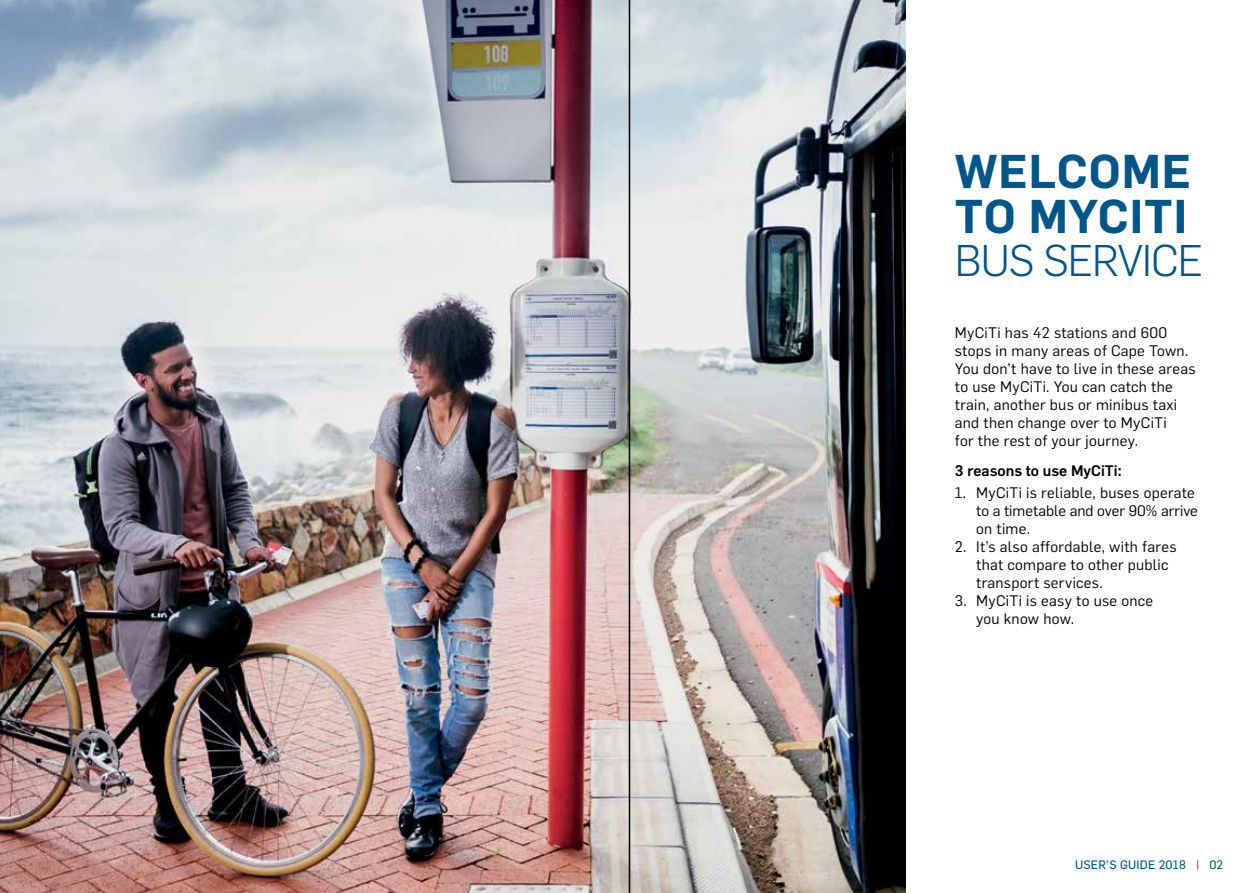
<style>
.page{position:relative;width:1259px;height:893px;background:#fff}
.page>*{position:absolute;margin:0;border:0;box-sizing:border-box;transform-origin:0 0}
.t1{font:600 46.5px/45px "Flama";letter-spacing:.02em;color:#005689}
.t2{font:300 43.5px "Flama";letter-spacing:-.02em;color:#005689}
.t3{font:15px/18px "Flama";letter-spacing:.02em;color:#000}
.t4{font:500 15px "Flama";color:#000}
.t5{font:12px "Flama Basic";letter-spacing:.02em;color:#005689}
.s1{color:#da1a32}
</style>
<div class="page">
<img style="left:0;top:0;width:906px;height:893px">
<hr style="left:629px;top:0;width:1px;height:893px;background:#000">
<h1 class="t1" style="left:955px;top:145px;width:238px">WELCOME<br>TO MYCITI</h1>
<h2 class="t2" style="left:955px;top:231px;width:250px">BUS SERVICE</h2>
<p class="t3" style="left:955px;top:323px;width:242px">MyCiTi has 42 stations and 600 stops in many areas of Cape Town.<br>You don’t have to live in these areas to use MyCiTi. You can catch the train, another bus or minibus taxi and then change over to MyCiTi<br>for the rest of your journey.</p>
<p class="t4" style="left:955px;top:460px;width:168px">3 reasons to use MyCiTi:</p>
<p class="t3" style="left:976px;top:483px;width:223px;text-indent:-21px">1. MyCiTi is reliable, buses operate to a timetable and over 90% arrive on time.</p>
<p class="t3" style="left:976px;top:537px;width:202px;text-indent:-21px">2. It’s also affordable, with fares that compare to other public transport services.</p>
<p class="t3" style="left:976px;top:591px;width:179px;text-indent:-21px">3. MyCiTi is easy to use once you know how.</p>
<p class="t5" style="left:1075px;top:856px;width:150px">USER’S GUIDE 2018 <span class="s1">|</span> 02</p>
</div>
